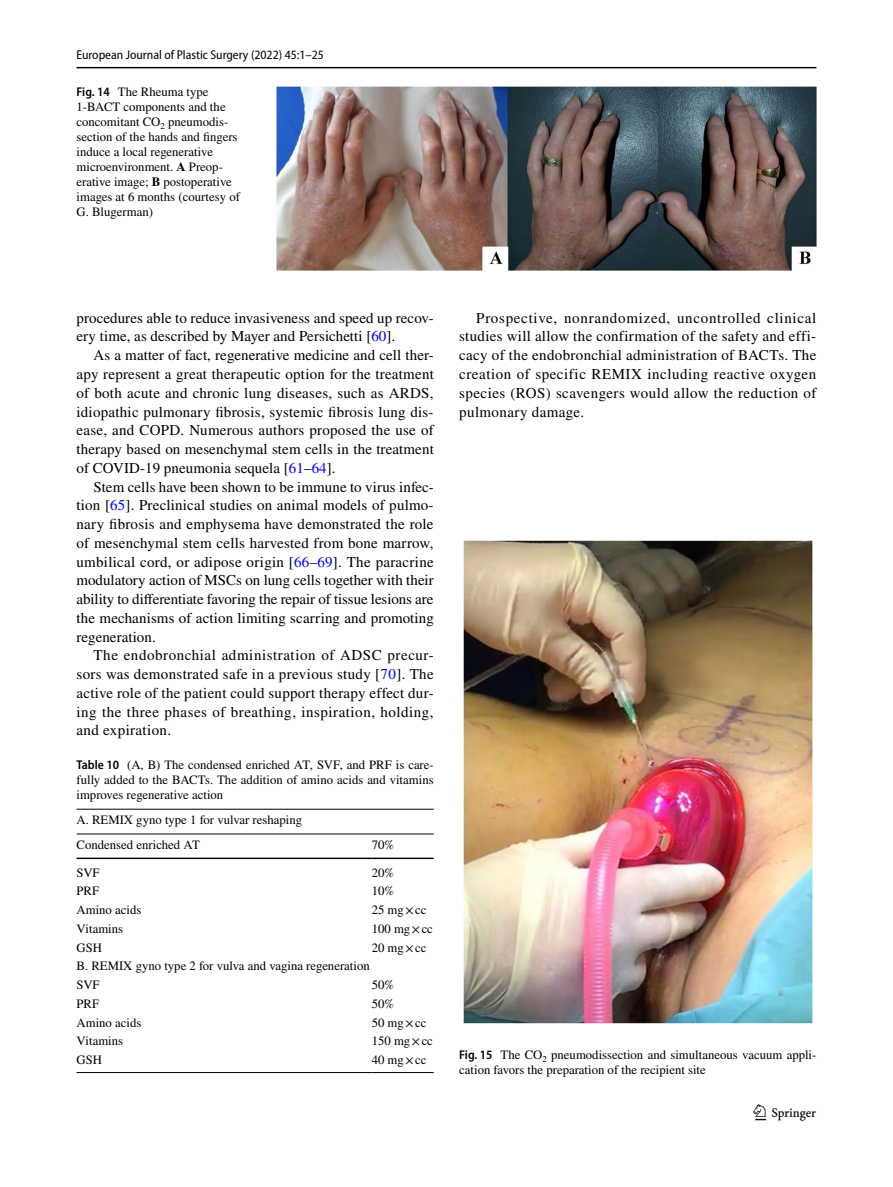
<style>
.page{position:relative;width:893px;height:1187px;background:#fff}
.page>*{position:absolute;margin:0;border:0;box-sizing:border-box;transform-origin:0 0}
.t1{font:22.5px "Springnew Regular 3";color:#000}
.t2{font:15px/18.8px "STIX";letter-spacing:.005em;color:#000;text-align:justify}
.t3{font:12.75px/15px "STIX";color:#000}
.t4{font:semi-condensed 12.75px "Myriad Pro";color:#000}
.s1{font-family:"Myriad Pro";font-weight:600;font-stretch:semi-condensed}
.s2{font-weight:700}
.s3{color:#00f}
</style>
<div class="page">
<hr style="left:77px;top:67px;width:739px;height:1px;background:#000">
<img style="left:276px;top:87px;width:540px;height:184px">
<hr style="left:77px;top:808px;width:295px;height:1px;background:#000">
<hr style="left:372px;top:808px;width:62px;height:1px;background:#000">
<hr style="left:77px;top:857px;width:295px;height:2px;background:#000">
<hr style="left:372px;top:857px;width:62px;height:2px;background:#000">
<hr style="left:77px;top:1072px;width:295px;height:1px;background:#000">
<hr style="left:372px;top:1072px;width:62px;height:1px;background:#000">
<hr style="left:77px;top:833px;width:357px;height:1px;background:#000">
<div style="left:459px;top:540px;width:357px;height:483px;background:linear-gradient(to bottom,#fff,#fff)"></div>
<img style="left:463px;top:540px;width:349px;height:483px">
<p class="t4" style="left:77px;top:48px;width:249px">European Journal of Plastic Surgery (2022) 45:1–25</p>
<p class="t3" style="left:77px;top:85px;width:165px"><span class="s1">Fig. 14</span> The Rheuma type<br>1-BACT components and the concomitant CO<sub>2</sub> pneumodis&shy;section of the hands and fingers induce a local regenerative microenvironment. <span class="s2">A</span> Preop&shy;erative image; <span class="s2">B</span> postoperative images at 6 months (courtesy of<br>G. Blugerman)</p>
<p class="t2" style="left:77px;top:309px;width:359px">procedures able to reduce invasiveness and speed up recov&shy;ery time, as described by Mayer and Persichetti [<span class="s3">60</span>].</p>
<p class="t2" style="left:77px;top:347px;width:359px;text-indent:17px">As a matter of fact, regenerative medicine and cell ther&shy;apy represent a great therapeutic option for the treatment of both acute and chronic lung diseases, such as ARDS, idiopathic pulmonary fibrosis, systemic fibrosis lung dis&shy;ease, and COPD. Numerous authors proposed the use of therapy based on mesenchymal stem cells in the treatment of COVID-19 pneumonia sequela [<span class="s3">61</span>–<span class="s3">64</span>].</p>
<p class="t2" style="left:77px;top:478px;width:359px;text-indent:17px">Stem cells have been shown to be immune to virus infec&shy;tion [<span class="s3">65</span>]. Preclinical studies on animal models of pulmo&shy;nary fibrosis and emphysema have demonstrated the role of mesenchymal stem cells harvested from bone marrow, umbilical cord, or adipose origin [<span class="s3">66</span>–<span class="s3">69</span>]. The paracrine modulatory action of MSCs on lung cells together with their ability to differentiate favoring the repair of tissue lesions are the mechanisms of action limiting scarring and promoting regeneration.</p>
<p class="t2" style="left:77px;top:647px;width:359px;text-indent:17px">The endobronchial administration of ADSC precur&shy;sors was demonstrated safe in a previous study [<span class="s3">70</span>]. The active role of the patient could support therapy effect dur&shy;ing the three phases of breathing, inspiration, holding, and expiration.</p>
<p class="t3" style="left:77px;top:757px;width:359px;text-align:justify"><span class="s1">Table 10</span> (A, B) The condensed enriched AT, SVF, and PRF is care&shy;fully added to the BACTs. The addition of amino acids and vitamins improves regenerative action</p>
<p class="t3" style="left:77px;top:808px;width:227px;line-height:24.5px">A. REMIX gyno type 1 for vulvar reshaping<br>Condensed enriched AT</p>
<p class="t3" style="left:372px;top:837px;width:24px">70%</p>
<p class="t3" style="left:77px;top:865px;width:25px">SVF</p>
<p class="t3" style="left:372px;top:865px;width:24px">20%</p>
<p class="t3" style="left:77px;top:884px;width:24px">PRF</p>
<p class="t3" style="left:372px;top:884px;width:24px">10%</p>
<p class="t3" style="left:77px;top:903px;width:66px">Amino acids</p>
<p class="t3" style="left:372px;top:903px;width:56px">25 mg×cc</p>
<p class="t3" style="left:77px;top:921px;width:48px">Vitamins</p>
<p class="t3" style="left:372px;top:921px;width:63px">100 mg×cc</p>
<p class="t3" style="left:77px;top:940px;width:27px">GSH</p>
<p class="t3" style="left:372px;top:940px;width:56px">20 mg×cc</p>
<p class="t3" style="left:77px;top:957px;width:295px;line-height:18.8px">B. REMIX gyno type 2 for vulva and vagina regeneration<br>SVF</p>
<p class="t3" style="left:372px;top:978px;width:24px">50%</p>
<p class="t2" style="left:459px;top:309px;width:359px;text-indent:17px">Prospective, nonrandomized, uncontrolled clinical studies will allow the confirmation of the safety and effi&shy;cacy of the endobronchial administration of BACTs. The creation of specific REMIX including reactive oxygen species (ROS) scavengers would allow the reduction of pulmonary damage.</p>
<p class="t3" style="left:77px;top:996px;width:24px">PRF</p>
<p class="t3" style="left:372px;top:996px;width:24px">50%</p>
<p class="t3" style="left:77px;top:1015px;width:66px">Amino acids</p>
<p class="t3" style="left:372px;top:1015px;width:56px">50 mg×cc</p>
<p class="t3" style="left:77px;top:1034px;width:48px">Vitamins</p>
<p class="t3" style="left:372px;top:1034px;width:63px">150 mg×cc</p>
<p class="t3" style="left:77px;top:1053px;width:27px">GSH</p>
<p class="t3" style="left:372px;top:1053px;width:56px">40 mg×cc</p>
<p class="t3" style="left:459px;top:1047px;width:359px"><span class="s1">Fig. 15</span> The CO<sub>2</sub> pneumodissection and simultaneous vacuum appli&shy;cation favors the preparation of the recipient site</p>
<h1 class="t1" style="left:755px;top:1104px;width:62px">1 3</h1>
</div>
